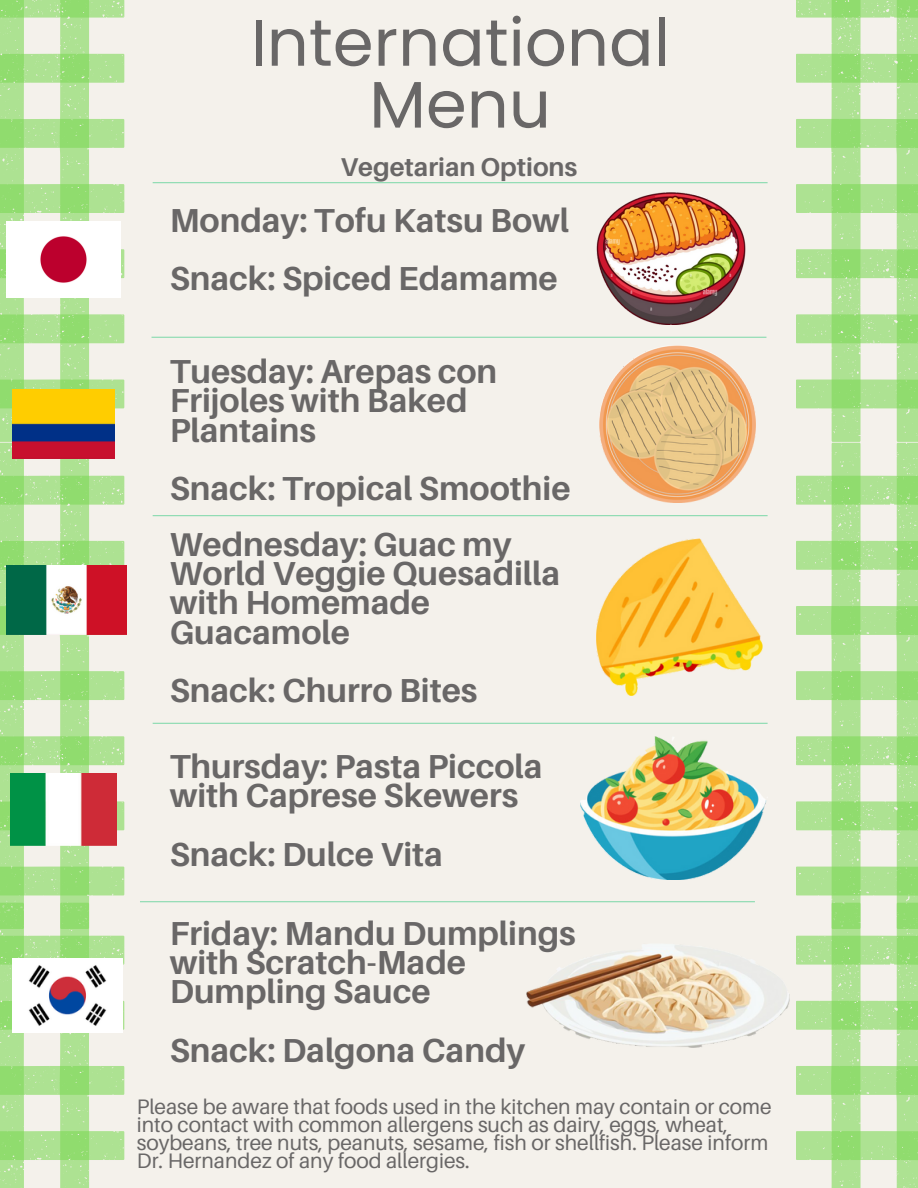
<style>
.page{position:relative;width:918px;height:1188px;background:#f4f1eb}
.page>*{position:absolute;margin:0;border:0;box-sizing:border-box;transform-origin:0 0}
.t1{font:65.85px/61.8px "Poppins";color:#696767;text-align:center}
.t2{font:700 33.3px/29.2px "Aileron";color:#696767}
.t3{font:700 25.8px "Aileron";color:#696767}
.t4{font:21px/18px "Aileron";color:#696767}
</style>
<div class="page">
<svg style="left:0;top:409px;width:124px;height:779px"></svg>
<svg style="left:0;top:0;width:124px;height:409px;fill:#ade292"></svg>
<svg style="left:796px;top:0;width:122px;height:1188px"></svg>
<svg style="left:796px;top:476px;width:122px;height:420px;fill:#ade292"></svg>
<hr style="left:153px;top:515px;width:615px;height:1px;background:#00bf63">
<hr style="left:152px;top:337px;width:614px;height:1px;background:#00bf63">
<hr style="left:140px;top:901px;width:615px;height:1px;background:#00bf63">
<hr style="left:153px;top:723px;width:615px;height:1px;background:#00bf63">
<hr style="left:153px;top:182px;width:615px;height:1px;background:#00bf63">
<img style="left:13px;top:959px;width:110px;height:73px">
<img style="left:10px;top:774px;width:107px;height:72px">
<img style="left:7px;top:566px;width:119px;height:68px">
<img style="left:7px;top:222px;width:114px;height:75px">
<img style="left:13px;top:390px;width:102px;height:68px">
<img style="left:580px;top:736px;width:187px;height:143px">
<img style="left:597px;top:192px;width:149px;height:133px">
<img style="left:599px;top:346px;width:157px;height:156px">
<img style="left:597px;top:539px;width:165px;height:156px">
<img style="left:526px;top:944px;width:264px;height:103px">
<p class="t1" style="left:251px;top:12px;width:421px">International<br>Menu</p>
<p class="t3" style="left:341px;top:151px;width:238px">Vegetarian Options</p>
<p class="t2" style="left:170px;top:205px;width:401px">Monday: Tofu Katsu Bowl</p>
<p class="t2" style="left:170px;top:263px;width:390px">Snack: Spiced Edamame</p>
<p class="t2" style="left:170px;top:356px;width:329px">Tuesday: Arepas con<br>Frijoles with Baked<br>Plantains</p>
<p class="t2" style="left:170px;top:473px;width:402px">Snack: Tropical Smoothie</p>
<p class="t2" style="left:170px;top:529px;width:392px">Wednesday: Guac my<br>World Veggie Quesadilla with Homemade<br>Guacamole</p>
<p class="t2" style="left:170px;top:675px;width:309px">Snack: Churro Bites</p>
<p class="t2" style="left:170px;top:751px;width:374px">Thursday: Pasta Piccola with Caprese Skewers</p>
<h1 class="t2" style="left:170px;top:839px;width:275px">Snack: Dulce Vita</h1>
<h3 class="t2" style="left:170px;top:918px;width:408px">Friday: Mandu Dumplings with Scratch-Made<br>Dumpling Sauce</h3>
<p class="t2" style="left:170px;top:1035px;width:357px">Snack: Dalgona Candy</p>
<h2 class="t4" style="left:137px;top:1097px;width:636px">Please be aware that foods used in the kitchen may contain or come into contact with common allergens such as dairy, eggs, wheat, soybeans, tree nuts, peanuts, sesame, fish or shellfish. Please inform Dr. Hernandez of any food allergies.</h2>
</div>
